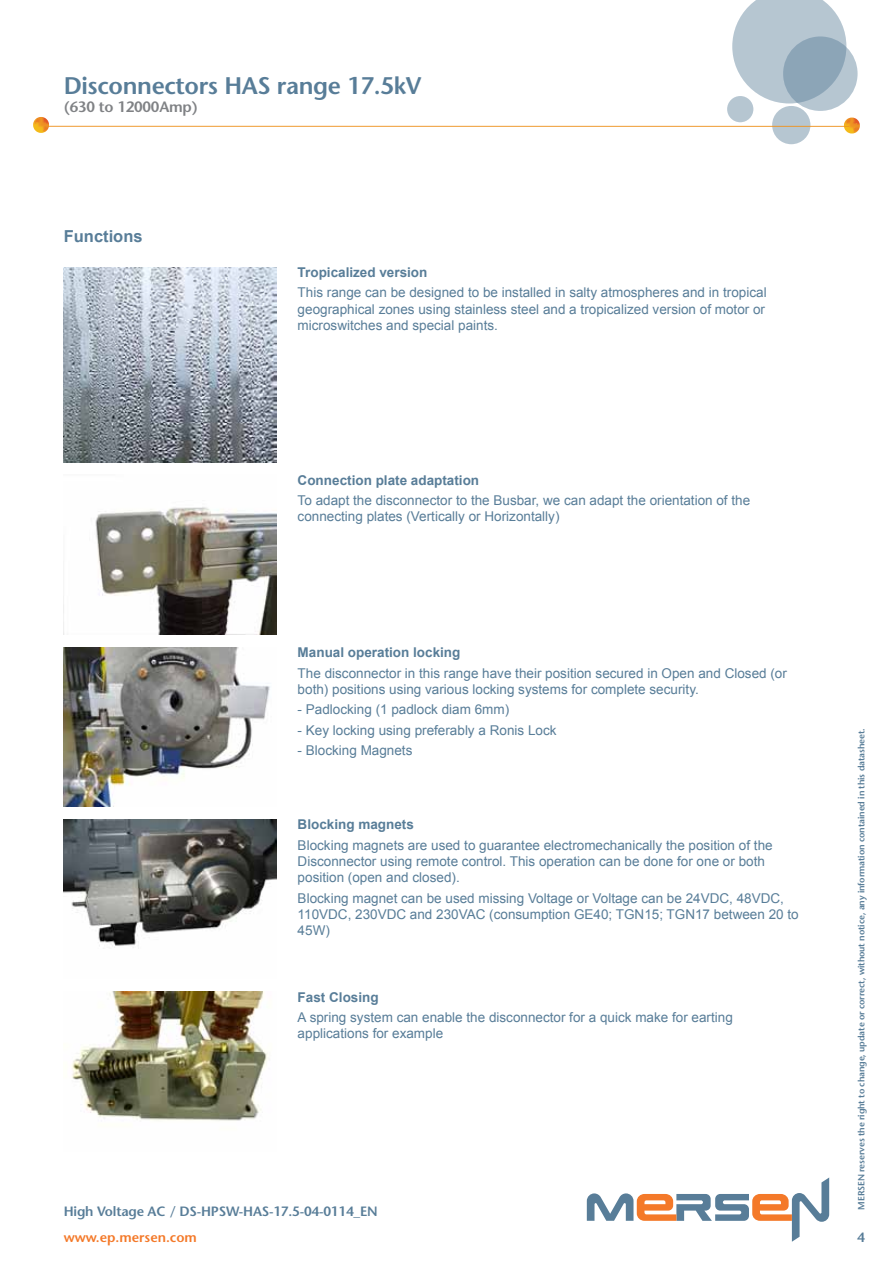
<style>
.page{position:relative;width:893px;height:1263px;background:#fff}
.page>*{position:absolute;margin:0;border:0;box-sizing:border-box;transform-origin:0 0}
.t1{font:600 24px "Stone Sans Std";letter-spacing:-.015em;color:#587d98}
.t2{font:700 16.5px "Arial";color:#587d98}
.t3{font:600 15px "Stone Sans Std";letter-spacing:-.015em;color:#808285}
.t4{font:13.5px/16.2px "Arial";color:#587d98}
.t5{font:700 13.5px "Arial";color:#587d98}
.t6{font:600 13.5px "Stone Sans Std";letter-spacing:-.015em;color:#587d98}
.t7{font:600 13.5px "Stone Sans Std";color:#f47929}
.t8{font:600 9px "Stone Sans Std";letter-spacing:-.015em;color:#587d98}
</style>
<div class="page">
<svg style="left:587px;top:1177px;width:242px;height:65px"></svg>
<img style="left:64px;top:267px;width:212px;height:195px">
<img style="left:95px;top:507px;width:181px;height:127px">
<img style="left:64px;top:647px;width:206px;height:160px">
<img style="left:64px;top:819px;width:212px;height:129px">
<img style="left:72px;top:992px;width:197px;height:129px">
<svg style="left:732px;top:0;width:114px;height:103px"></svg>
<svg style="left:783px;top:36px;width:74px;height:75px;fill:#8ca5b7"></svg>
<div style="left:772px;top:106px;width:38px;height:38px;background:#b6c6d1;border-radius:50%"></div>
<div style="left:727px;top:96px;width:26px;height:26px;background:#b6c6d1;border-radius:50%"></div>
<svg style="left:844px;top:118px;width:16px;height:16px"></svg>
<hr style="left:47px;top:126px;width:802px;height:1px;background:#ee9321">
<svg style="left:33px;top:117px;width:16px;height:16px"></svg>
<h1 class="t1" style="left:64px;top:71px;width:359px">Disconnectors HAS range 17.5kV</h1>
<p class="t3" style="left:64px;top:98px;width:136px">(630 to 12000Amp)</p>
<p class="t2" style="left:64px;top:225px;width:80px">Functions</p>
<p class="t5" style="left:298px;top:263px;width:131px">Tropicalized version</p>
<p class="t4" style="left:298px;top:285px;width:470px;text-align:justify">This range can be designed to be installed in salty atmospheres and in tropical geographical zones using stainless steel and a tropicalized version of motor or microswitches and special paints.</p>
<p class="t5" style="left:298px;top:471px;width:183px">Connection plate adaptation</p>
<p class="t4" style="left:298px;top:493px;width:454px">To adapt the disconnector to the Busbar, we can adapt the orientation of the connecting plates (Vertically or Horizontally)</p>
<p class="t5" style="left:298px;top:643px;width:164px">Manual operation locking</p>
<p class="t4" style="left:298px;top:665px;width:491px">The disconnector in this range have their position secured in Open and Closed (or both) positions using various locking systems for complete security.</p>
<p class="t4" style="left:298px;top:701px;width:213px">- Padlocking (1 padlock diam 6mm)</p>
<p class="t4" style="left:298px;top:722px;width:260px">- Key locking using preferably a Ronis Lock</p>
<p class="t4" style="left:298px;top:742px;width:116px">- Blocking Magnets</p>
<p class="t8" style="left:856px;top:1209px;width:483px;rotate:-90deg">MERSEN reserves the right to change, update or correct, without notice, any information contained in this datasheet.</p>
<p class="t5" style="left:298px;top:815px;width:118px">Blocking magnets</p>
<p class="t4" style="left:298px;top:837px;width:476px">Blocking magnets are used to guarantee electromechanically the position of the<br>Disconnector using remote control. This operation can be done for one or both position (open and closed).</p>
<p class="t4" style="left:298px;top:890px;width:503px">Blocking magnet can be used missing Voltage or Voltage can be 24VDC, 48VDC,<br>110VDC, 230VDC and 230VAC (consumption GE40; TGN15; TGN17 between 20 to<br>45W)</p>
<p class="t5" style="left:298px;top:988px;width:83px">Fast Closing</p>
<p class="t4" style="left:298px;top:1009px;width:437px">A spring system can enable the disconnector for a quick make for earting applications for example</p>
<p class="t6" style="left:64px;top:1203px;width:316px">High Voltage AC / DS-HPSW-HAS-17.5-04-0114_EN</p>
<p class="t7" style="left:64px;top:1229px;width:135px">www.ep.mersen.com</p>
<p class="t6" style="left:857px;top:1229px;width:9px">4</p>
</div>
